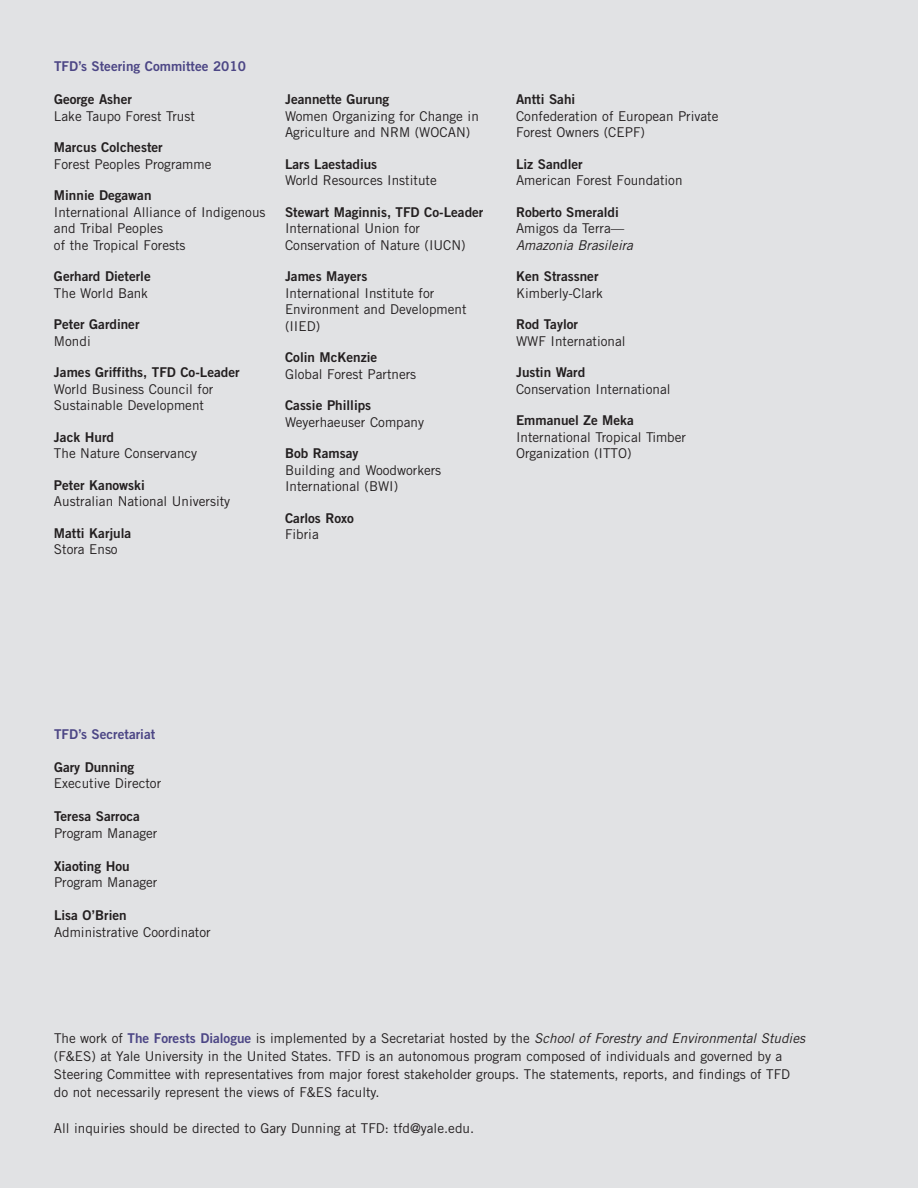
<style>
.page{position:relative;width:918px;height:1188px;background:#e1e2e4}
.page>*{position:absolute;margin:0;border:0;box-sizing:border-box;transform-origin:0 0}
.t1{font:13.5px/16.5px "Trade Gothic";color:#231f20}
.t2{font:13.5px "Trade Gothic Bold Two";color:#231f20}
.t3{font:13.5px "Trade Gothic Bold Two";color:#4c4685}
.t4{font:italic 13.5px "Trade Gothic";color:#231f20}
.s1{font-family:"Trade Gothic Bold Two";color:#4c4685}
.s2{font-style:italic}
</style>
<div class="page">
<p class="t3" style="left:54px;top:61px;width:194px">TFD’s Steering Committee 2010</p>
<p class="t2" style="left:54px;top:94px;width:80px">George Asher</p>
<p class="t1" style="left:54px;top:109px;width:142px">Lake Taupo Forest Trust</p>
<p class="t2" style="left:54px;top:142px;width:110px">Marcus Colchester</p>
<p class="t1" style="left:54px;top:157px;width:159px">Forest Peoples Programme</p>
<p class="t2" style="left:54px;top:190px;width:99px">Minnie Degawan</p>
<p class="t1" style="left:54px;top:205px;width:213px">International Alliance of Indigenous and Tribal Peoples<br>of the Tropical Forests</p>
<p class="t2" style="left:54px;top:271px;width:98px">Gerhard Dieterle</p>
<p class="t1" style="left:54px;top:286px;width:96px">The World Bank</p>
<p class="t2" style="left:54px;top:319px;width:87px">Peter Gardiner</p>
<p class="t1" style="left:54px;top:334px;width:38px">Mondi</p>
<p class="t2" style="left:54px;top:367px;width:187px">James Griffiths, TFD Co-Leader</p>
<p class="t1" style="left:54px;top:382px;width:161px">World Business Council for<br>Sustainable Development</p>
<p class="t2" style="left:54px;top:432px;width:62px">Jack Hurd</p>
<p class="t1" style="left:54px;top:446px;width:145px">The Nature Conservancy</p>
<p class="t2" style="left:54px;top:480px;width:92px">Peter Kanowski</p>
<p class="t1" style="left:54px;top:494px;width:178px">Australian National University</p>
<p class="t2" style="left:54px;top:528px;width:79px">Matti Karjula</p>
<p class="t1" style="left:54px;top:542px;width:65px">Stora Enso</p>
<p class="t2" style="left:285px;top:94px;width:106px">Jeannette Gurung</p>
<p class="t1" style="left:285px;top:109px;width:195px">Women Organizing for Change in<br>Agriculture and NRM (WOCAN)</p>
<p class="t2" style="left:285px;top:159px;width:94px">Lars Laestadius</p>
<p class="t1" style="left:285px;top:173px;width:153px">World Resources Institute</p>
<p class="t2" style="left:285px;top:207px;width:200px">Stewart Maginnis, TFD Co-Leader</p>
<p class="t1" style="left:285px;top:221px;width:182px">International Union for<br>Conservation of Nature (IUCN)</p>
<p class="t2" style="left:285px;top:271px;width:84px">James Mayers</p>
<p class="t1" style="left:285px;top:286px;width:183px">International Institute for<br>Environment and Development (IIED)</p>
<p class="t2" style="left:285px;top:352px;width:94px">Colin McKenzie</p>
<p class="t1" style="left:285px;top:367px;width:133px">Global Forest Partners</p>
<p class="t2" style="left:285px;top:400px;width:88px">Cassie Phillips</p>
<p class="t1" style="left:285px;top:415px;width:140px">Weyerhaeuser Company</p>
<p class="t2" style="left:285px;top:448px;width:75px">Bob Ramsay</p>
<p class="t1" style="left:285px;top:463px;width:158px">Building and Woodworkers<br>International (BWI)</p>
<p class="t2" style="left:285px;top:513px;width:71px">Carlos Roxo</p>
<p class="t1" style="left:285px;top:527px;width:35px">Fibria</p>
<p class="t2" style="left:516px;top:94px;width:61px">Antti Sahi</p>
<p class="t1" style="left:516px;top:109px;width:204px">Confederation of European Private<br>Forest Owners (CEPF)</p>
<p class="t2" style="left:516px;top:159px;width:68px">Liz Sandler</p>
<p class="t1" style="left:516px;top:173px;width:168px">American Forest Foundation</p>
<p class="t2" style="left:516px;top:207px;width:104px">Roberto Smeraldi</p>
<p class="t1" style="left:516px;top:221px;width:110px">Amigos da Terra—</p>
<p class="t4" style="left:516px;top:240px;width:118px">Amazonia Brasileira</p>
<p class="t2" style="left:516px;top:271px;width:84px">Ken Strassner</p>
<p class="t1" style="left:516px;top:286px;width:88px">Kimberly-Clark</p>
<p class="t2" style="left:516px;top:319px;width:64px">Rod Taylor</p>
<p class="t1" style="left:516px;top:334px;width:111px">WWF International</p>
<p class="t2" style="left:516px;top:367px;width:71px">Justin Ward</p>
<p class="t1" style="left:516px;top:382px;width:156px">Conservation International</p>
<p class="t2" style="left:516px;top:415px;width:119px">Emmanuel Ze Meka</p>
<p class="t1" style="left:516px;top:430px;width:172px">International Tropical Timber<br>Organization (ITTO)</p>
<p class="t3" style="left:54px;top:729px;width:103px">TFD’s Secretariat</p>
<p class="t2" style="left:54px;top:762px;width:82px">Gary Dunning</p>
<p class="t1" style="left:54px;top:776px;width:109px">Executive Director</p>
<p class="t2" style="left:54px;top:811px;width:87px">Teresa Sarroca</p>
<p class="t1" style="left:54px;top:826px;width:105px">Program Manager</p>
<p class="t2" style="left:54px;top:861px;width:77px">Xiaoting Hou</p>
<p class="t1" style="left:54px;top:875px;width:105px">Program Manager</p>
<p class="t2" style="left:54px;top:910px;width:74px">Lisa O’Brien</p>
<p class="t1" style="left:54px;top:925px;width:158px">Administrative Coordinator</p>
<p class="t1" style="left:54px;top:1031px;width:753px;line-height:18px">The work of <span class="s1">The Forests Dialogue</span> is implemented by a Secretariat hosted by the <span class="s2">School of Forestry and Environmental Studies </span>(F&amp;ES) at Yale University in the United States. TFD is an autonomous program composed of individuals and governed by a Steering Committee with representatives from major forest stakeholder groups. The statements, reports, and findings of TFD do not necessarily represent the views of F&amp;ES faculty.</p>
<p class="t1" style="left:54px;top:1122px;width:422px">All inquiries should be directed to Gary Dunning at TFD: tfd@yale.edu.</p>
</div>
